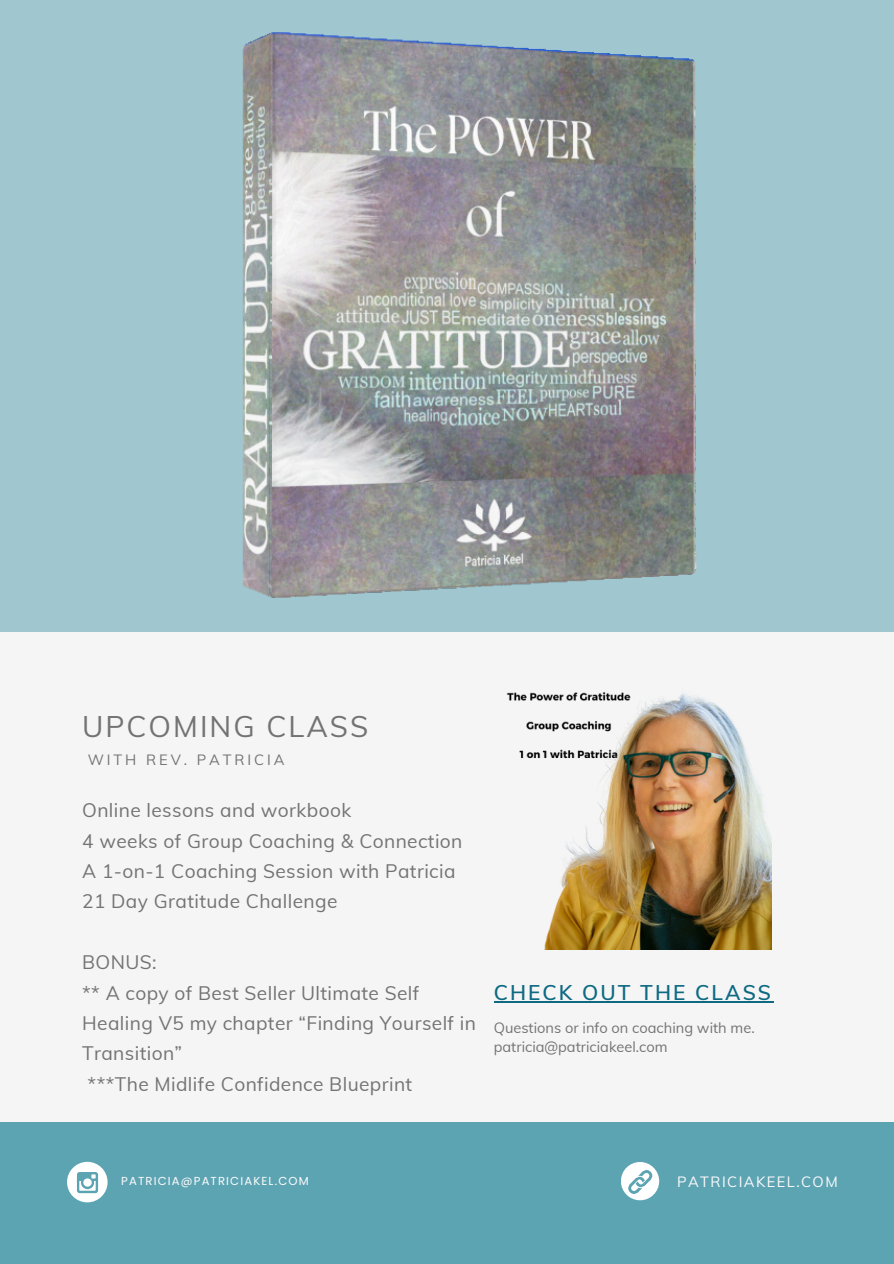
<style>
.page{position:relative;width:894px;height:1264px;background:#fff}
.page>*{position:absolute;margin:0;border:0;box-sizing:border-box;transform-origin:0 0}
.t1{font:29.1px "Muli";letter-spacing:.07em;color:#737373}
.t2{font:600 20.85px "Muli";letter-spacing:.1em;color:#0d6a82}
.t3{font:19.2px/30.3px "Muli";letter-spacing:.02em;color:#737373}
.t4{font:14.55px "Muli";color:#737373}
.t5{font:14.55px "Muli";letter-spacing:.2em;color:#737373}
.t6{font:14.55px "Muli";letter-spacing:.1em;color:#fbfbfb}
.t7{font:11.55px "Poppins";letter-spacing:.1em;color:#fbfbfb}
</style>
<div class="page">
<div style="left:0;top:0;width:893px;height:1263px;background:#f5f5f5"></div>
<div style="left:0;top:0;width:893px;height:631px;background:#a0c7d0"></div>
<img style="left:242px;top:32px;width:455px;height:566px">
<div style="left:0;top:1121px;width:893px;height:142px;background:#5da4b3"></div>
<div style="left:67px;top:1161px;width:40px;height:41px;background:#fff;border-radius:50%"></div>
<svg style="left:77px;top:1172px;width:21px;height:21px"></svg>
<div style="left:620px;top:1161px;width:39px;height:39px;background:#fff;border-radius:50%"></div>
<svg style="left:628px;top:1170px;width:24px;height:24px"></svg>
<img style="left:506px;top:692px;width:265px;height:257px">
<hr style="left:493px;top:1001px;width:280px;height:1px;background:#0d6a82">
<h3 class="t1" style="left:82px;top:708px;width:287px">UPCOMING CLASS</h3>
<h4 class="t5" style="left:88px;top:750px;width:198px">WITH REV. PATRICIA</h4>
<p class="t3" style="left:82px;top:794px;width:381px">Online lessons and workbook<br>4 weeks of Group Coaching &amp; Connection A 1-on-1 Coaching Session with Patricia 21 Day Gratitude Challenge</p>
<p class="t3" style="left:82px;top:946px;width:395px">BONUS:<br>** A copy of Best Seller Ultimate Self<br>Healing V5 my chapter “Finding Yourself in<br>Transition”<br>***The Midlife Confidence Blueprint</p>
<p class="t2" style="left:493px;top:979px;width:279px">CHECK OUT THE CLASS</p>
<p class="t4" style="left:493px;top:1018px;width:262px">Questions or info on coaching with me.</p>
<p class="t4" style="left:493px;top:1037px;width:175px">patricia@patriciakeel.com</p>
<h3 class="t7" style="left:121px;top:1172px;width:189px">PATRICIA@PATRICIAKEL.COM</h3>
<h2 class="t6" style="left:677px;top:1171px;width:162px">PATRICIAKEEL.COM</h2>
</div>
